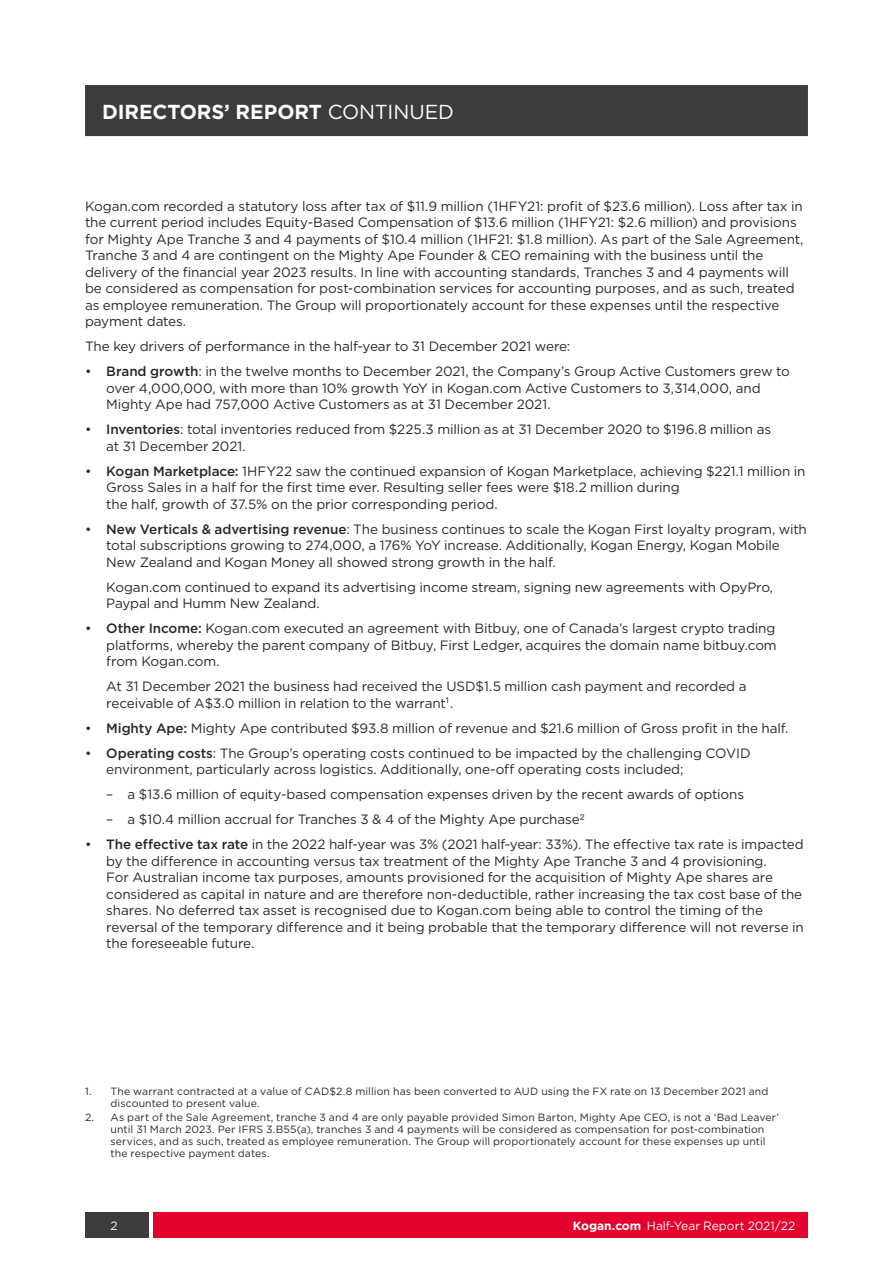
<style>
.page{position:relative;width:893px;height:1263px;background:#fff}
.page>*{position:absolute;margin:0;border:0;box-sizing:border-box;transform-origin:0 0}
.t1{font:700 20.25px "Gotham";letter-spacing:-.005em;color:#fff}
.t2{font:13.5px/16.5px "Gotham";letter-spacing:-.01em;color:#282827}
.t3{font:12px "Gotham";color:#fff}
.t4{font:10.5px/12px "Gotham";letter-spacing:.01em;color:#282827}
.s1{font-weight:400}
.s2{font-weight:500}
.s3{font-weight:700}
</style>
<div class="page">
<div style="left:153px;top:1212px;width:655px;height:25px;background:#e4032e"></div>
<div style="left:85px;top:1212px;width:64px;height:25px;background:#3c3c3b"></div>
<div style="left:85px;top:85px;width:723px;height:51px;background:#3c3c3b"></div>
<h1 class="t1" style="left:102px;top:98px;width:353px">DI RECTORS’ REPORT <span class="s1">CONTINUED</span></h1>
<p class="t2" style="left:85px;top:197px;width:720px">Kogan.com recorded a statutory loss after tax of $11.9 million (1HFY21: profit of $23.6 million). Loss after tax in the current period includes Equity‑Based Compensation of $13.6 million (1HFY21: $2.6 million) and provisions for Mighty Ape Tranche 3 and 4 payments of $10.4 million (1HF21: $1.8 million). As part of the Sale Agreement, Tranche 3 and 4 are contingent on the Mighty Ape Founder &amp; CEO remaining with the business until the delivery of the financial year 2023 results. In line with accounting standards, Tranches 3 and 4 payments will be considered as compensation for post‑combination services for accounting purposes, and as such, treated as employee remuneration. The Group will proportionately account for these expenses until the respective payment dates.</p>
<p class="t2" style="left:85px;top:338px;width:487px">The key drivers of performance in the half‑year to 31 December 2021 were:</p>
<p class="t2" style="left:106px;top:363px;width:685px;text-indent:-21px">• <span class="s2">Brand growth</span>: in the twelve months to December 2021, the Company’s Group Active Customers grew to over 4,000,000, with more than 10% growth YoY in Kogan.com Active Customers to 3,314,000, and<br>Mighty Ape had 757,000 Active Customers as at 31 December 2021.</p>
<p class="t2" style="left:106px;top:421px;width:666px;text-indent:-21px">• <span class="s2">Inventories</span>: total inventories reduced from $225.3 million as at 31 December 2020 to $196.8 million as at 31 December 2021.</p>
<p class="t2" style="left:106px;top:462px;width:701px;text-indent:-21px">• <span class="s2">Kogan Marketplace:</span> 1HFY22 saw the continued expansion of Kogan Marketplace, achieving $221.1 million in<br>Gross Sales in a half for the first time ever. Resulting seller fees were $18.2 million during<br>the half, growth of 37.5% on the prior corresponding period.</p>
<p class="t2" style="left:106px;top:520px;width:702px;text-indent:-21px">• <span class="s2">New Verticals &amp; advertising revenue</span>: The business continues to scale the Kogan First loyalty program, with total subscriptions growing to 274,000, a 176% YoY increase. Additionally, Kogan Energy, Kogan Mobile<br>New Zealand and Kogan Money all showed strong growth in the half.</p>
<p class="t2" style="left:106px;top:578px;width:668px">Kogan.com continued to expand its advertising income stream, signing new agreements with OpyPro,<br>Paypal and Humm New Zealand.</p>
<p class="t2" style="left:106px;top:620px;width:672px;text-align:justify;text-indent:-21px">• <span class="s2">Other Income:</span> Kogan.com executed an agreement with Bitbuy, one of Canada’s largest crypto trading platforms, whereby the parent company of Bitbuy, First Ledger, acquires the domain name bitbuy.com from Kogan.com.</p>
<p class="t2" style="left:106px;top:678px;width:642px">At 31 December 2021 the business had received the USD$1.5 million cash payment and recorded a receivable of A$3.0 million in relation to the warrant<sup>1</sup>.</p>
<p class="t2" style="left:85px;top:719px;width:705px">• <span class="s2">Mighty Ape:</span> Mighty Ape contributed $93.8 million of revenue and $21.6 million of Gross profit in the half.</p>
<p class="t2" style="left:106px;top:744px;width:646px;text-indent:-21px">• <span class="s2">Operating costs</span>: The Group’s operating costs continued to be impacted by the challenging COVID environment, particularly across logistics. Additionally, one‑off operating costs included;</p>
<p class="t2" style="left:106px;top:786px;width:639px">– a $13.6 million of equity‑based compensation expenses driven by the recent awards of options</p>
<p class="t2" style="left:106px;top:811px;width:480px">– a $10.4 million accrual for Tranches 3 &amp; 4 of the Mighty Ape purchase<sup>2</sup></p>
<p class="t2" style="left:106px;top:836px;width:699px;text-indent:-21px">• <span class="s2">The effective tax rate</span> in the 2022 half‑year was 3% (2021 half-year: 33%). The effective tax rate is impacted by the difference in accounting versus tax treatment of the Mighty Ape Tranche 3 and 4 provisioning.<br>For Australian income tax purposes, amounts provisioned for the acquisition of Mighty Ape shares are considered as capital in nature and are therefore non‑deductible, rather increasing the tax cost base of the shares. No deferred tax asset is recognised due to Kogan.com being able to control the timing of the reversal of the temporary difference and it being probable that the temporary difference will not reverse in the foreseeable future.</p>
<p class="t4" style="left:111px;top:1084px;width:659px;text-indent:-26px">1. The warrant contracted at a value of CAD$2.8 million has been converted to AUD using the FX rate on 13 December 2021 and discounted to present value.</p>
<p class="t4" style="left:111px;top:1111px;width:670px;text-indent:-26px">2. As part of the Sale Agreement, tranche 3 and 4 are only payable provided Simon Barton, Mighty Ape CEO, is not a ‘Bad Leaver’ until 31 March 2023. Per IFRS 3.B55(a), tranches 3 and 4 payments will be considered as compensation for post‑combination services, and as such, treated as employee remuneration. The Group will proportionately account for these expenses up until the respective payment dates.</p>
<p class="t3" style="left:111px;top:1217px;width:9px">2</p>
<p class="t3" style="left:573px;top:1217px;width:224px"><span class="s3">KOGAN.COM</span> Half-Year Report 2021/22</p>
</div>
